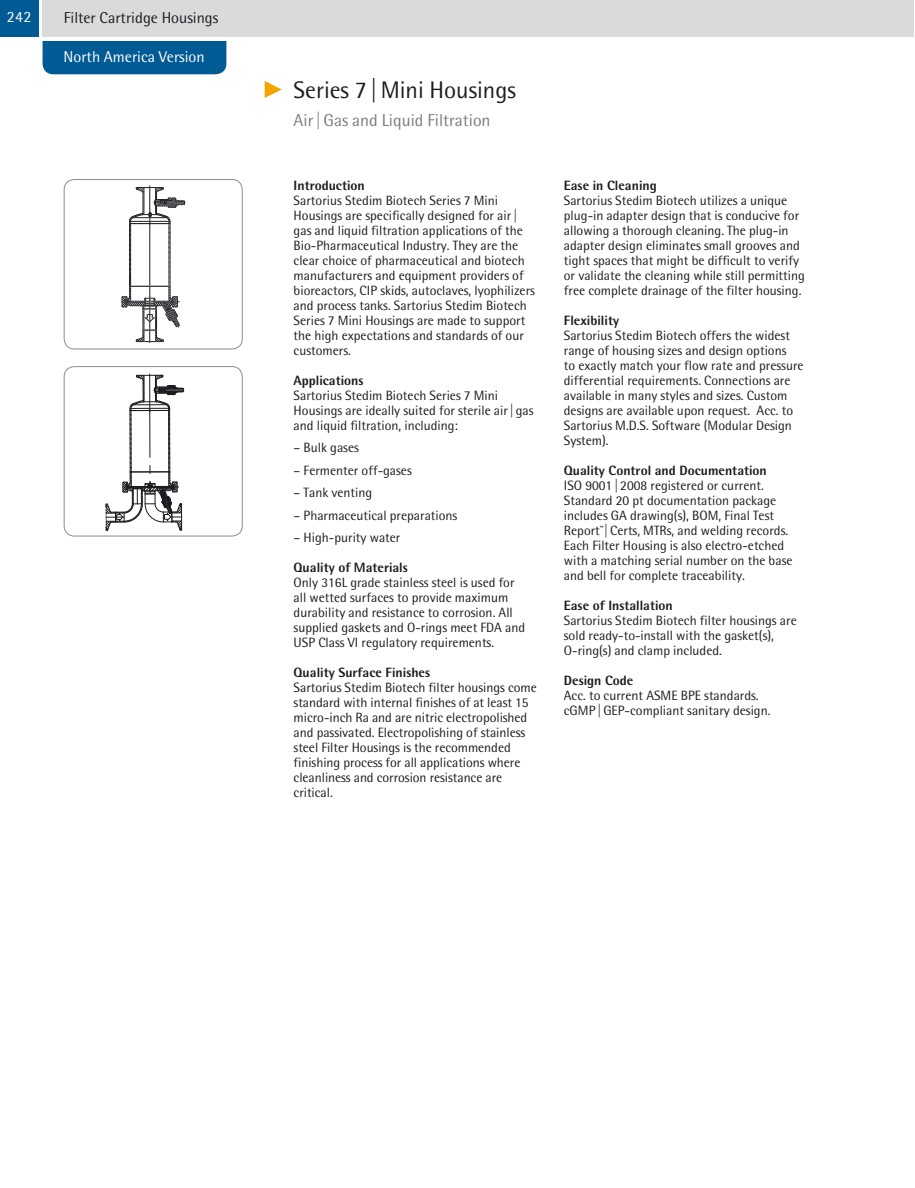
<style>
.page{position:relative;width:915px;height:1188px;background:#fff}
.page>*{position:absolute;margin:0;border:0;box-sizing:border-box;transform-origin:0 0}
.t1{font:24px "Sartorius Rotis Sans";color:#1b1c20}
.t2{font:17.25px "Sartorius Rotis Sans";color:#7c7b7f}
.t3{font:15.75px "Sartorius Rotis Sans";color:#1b1c20}
.t4{font:15.75px "Sartorius Rotis Sans";color:#fff}
.t5{font:13.5px/15px "Sartorius Rotis Sans";color:#1b1c20}
.t6{font:800 13.5px "Sartorius Rotis Sans";color:#1b1c20}
</style>
<div class="page">
<svg style="left:264px;top:81px;width:17px;height:17px"></svg>
<div style="left:43px;top:0;width:871px;height:37px;background:#d8dadc"></div>
<div style="left:0;top:0;width:38px;height:37px;background:#005a93"></div>
<svg style="left:106px;top:374px;width:78px;height:157px"></svg>
<div style="left:64px;top:366px;width:178px;height:170px;border:1px solid #8d8c90;border-radius:10px"></div>
<svg style="left:121px;top:186px;width:64px;height:157px"></svg>
<div style="left:64px;top:179px;width:178px;height:170px;border:1px solid #8d8c90;border-radius:10px"></div>
<div style="left:43px;top:41px;width:183px;height:33px;background:#005a93"></div>
<p class="t4" style="left:7px;top:8px;width:26px">242</p>
<p class="t3" style="left:64px;top:8px;width:156px">Filter Cartridge Housings</p>
<p class="t4" style="left:63px;top:47px;width:143px">North America Version</p>
<h1 class="t1" style="left:293px;top:75px;width:224px">Series 7 | Mini Housings</h1>
<p class="t2" style="left:293px;top:110px;width:198px">Air | Gas and Liquid Filtration</p>
<p class="t6" style="left:293px;top:180px;width:73px">Introduction</p>
<p class="t5" style="left:293px;top:193px;width:243px">Sartorius Stedim Biotech Series 7 Mini Housings are specifically designed for air | gas and liquid filtration applications of the Bio-Pharmaceutical Industry. They are the clear choice of pharmaceutical and biotech manufacturers and equipment providers of bioreactors, CIP skids, autoclaves, lyophilizers and process tanks. Sartorius Stedim Biotech Series 7 Mini Housings are made to support the high expectations and standards of our customers.</p>
<p class="t6" style="left:293px;top:375px;width:71px">Applications</p>
<p class="t5" style="left:293px;top:388px;width:241px">Sartorius Stedim Biotech Series 7 Mini<br>Housings are ideally suited for sterile air | gas and liquid filtration, including:</p>
<p class="t5" style="left:293px;top:440px;width:67px">– Bulk gases</p>
<p class="t5" style="left:293px;top:463px;width:120px">– Fermenter off-gases</p>
<p class="t5" style="left:293px;top:485px;width:80px">– Tank venting</p>
<p class="t5" style="left:293px;top:508px;width:165px">– Pharmaceutical preparations</p>
<p class="t5" style="left:293px;top:530px;width:108px">– High-purity water</p>
<p class="t6" style="left:293px;top:563px;width:116px">Quality of Materials</p>
<p class="t5" style="left:293px;top:575px;width:233px">Only 316L grade stainless steel is used for all wetted surfaces to provide maximum durability and resistance to corrosion. All supplied gaskets and O-rings meet FDA and USP Class VI regulatory requirements.</p>
<p class="t6" style="left:293px;top:668px;width:138px">Quality Surface Finishes</p>
<p class="t5" style="left:293px;top:680px;width:244px">Sartorius Stedim Biotech filter housings come standard with internal finishes of at least 15 micro-inch Ra and are nitric electropolished and passivated. Electropolishing of stainless steel Filter Housings is the recommended finishing process for all applications where cleanliness and corrosion resistance are critical.</p>
<p class="t6" style="left:563px;top:180px;width:94px">Ease in Cleaning</p>
<p class="t5" style="left:563px;top:193px;width:242px">Sartorius Stedim Biotech utilizes a unique plug-in adapter design that is conducive for allowing a thorough cleaning. The plug-in adapter design eliminates small grooves and tight spaces that might be difficult to verify or validate the cleaning while still permitting free complete drainage of the filter housing.</p>
<p class="t6" style="left:563px;top:315px;width:57px">Flexibility</p>
<p class="t5" style="left:563px;top:328px;width:241px">Sartorius Stedim Biotech offers the widest range of housing sizes and design options<br>to exactly match your flow rate and pressure differential requirements. Connections are available in many styles and sizes. Custom designs are available upon request. Acc. to Sartorius M.D.S. Software (Modular Design System).</p>
<p class="t6" style="left:563px;top:465px;width:204px">Quality Control and Documentation</p>
<p class="t5" style="left:563px;top:478px;width:230px">ISO 9001 | 2008 registered or current.<br>Standard 20 pt documentation package includes GA drawing(s), BOM, Final Test Report˘| Certs, MTRs, and welding records.<br>Each Filter Housing is also electro-etched with a matching serial number on the base and bell for complete traceability.</p>
<p class="t6" style="left:563px;top:600px;width:110px">Ease of Installation</p>
<p class="t5" style="left:563px;top:613px;width:234px">Sartorius Stedim Biotech filter housings are sold ready-to-install with the gasket(s),<br>O-ring(s) and clamp included.</p>
<p class="t6" style="left:563px;top:675px;width:71px">Design Code</p>
<p class="t5" style="left:563px;top:688px;width:208px">Acc. to current ASME BPE standards. cGMP | GEP-compliant sanitary design.</p>
</div>
